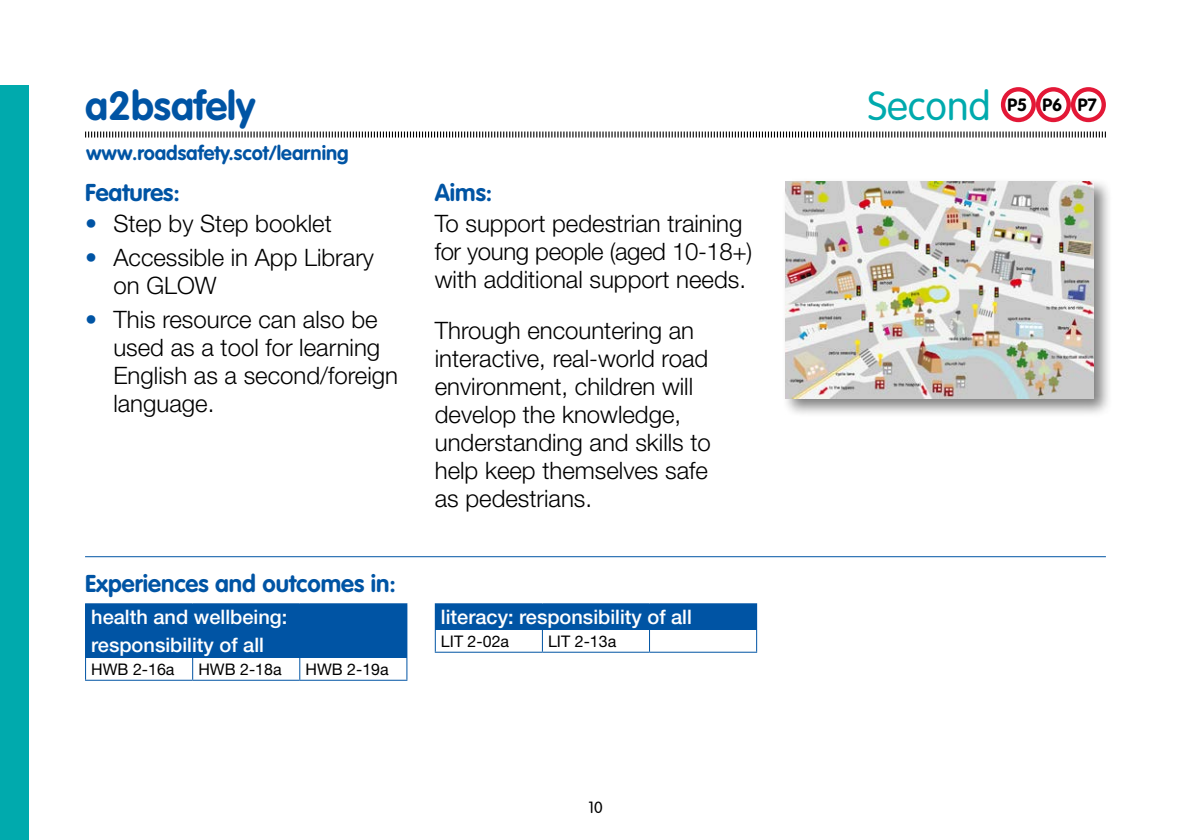
<style>
.page{position:relative;width:1191px;height:840px;background:#fff}
.page>*{position:absolute;margin:0;border:0;box-sizing:border-box;transform-origin:0 0}
.heading{font:700 40px "VAG Rounded Std";color:#0054a4}
.heading-2{font:300 40px "VAG Rounded Std";color:#00aaad}
.t1{font:300 24px/28px "Helvetica Neue LT Std";color:#000}
.t2{font:700 24px "VAG Rounded Std";color:#0054a4}
.t3{font:500 20px/28px "Helvetica Neue LT Std";color:#fff}
.t4{font:700 20px "VAG Rounded Std";color:#0054a4}
.t5{font:700 17.6px "VAG Rounded Std";color:#000}
.Table_text{font:16px "Helvetica Neue LT Std";color:#000}
.t6{font:300 16px "VAG Rounded Std";color:#000}
.s1{color:#0054a4}
</style>
<div class="page">
<div style="left:0;top:85px;width:28px;height:754px;background:#00aaad"></div>
<svg style="left:85px;top:131px;width:1021px;height:7px"></svg>
<svg style="left:1003px;top:89px;width:30px;height:31px"></svg>
<div style="left:1001px;top:87px;width:35px;height:35px;border:4px solid #e31837;border-radius:50%"></div>
<svg style="left:1038px;top:89px;width:30px;height:31px"></svg>
<div style="left:1036px;top:87px;width:35px;height:35px;border:4px solid #e31837;border-radius:50%"></div>
<svg style="left:1073px;top:89px;width:30px;height:31px"></svg>
<div style="left:1071px;top:87px;width:35px;height:35px;border:4px solid #e31837;border-radius:50%"></div>
<div style="left:782px;top:178px;width:331px;height:240px;background:#000;opacity:.5"></div>
<img style="left:785px;top:181px;width:308px;height:217px">
<hr style="left:85px;top:556px;width:1021px;height:1px;background:#0054a4">
<div style="left:86px;top:603px;width:321px;height:54px;background:#0054a4"></div>
<hr style="left:85px;top:603px;width:108px;height:1px;background:#0054a4">
<hr style="left:85px;top:604px;width:1px;height:52px;background:#0054a4">
<hr style="left:85px;top:656px;width:108px;height:1px;background:#0054a4">
<svg style="left:85px;top:657px;width:1px;height:22px"></svg>
<svg style="left:192px;top:657px;width:1px;height:22px"></svg>
<svg style="left:299px;top:657px;width:1px;height:22px"></svg>
<svg style="left:406px;top:657px;width:1px;height:22px"></svg>
<hr style="left:85px;top:679px;width:108px;height:1px;background:#0054a4">
<hr style="left:193px;top:679px;width:107px;height:1px;background:#0054a4">
<hr style="left:300px;top:679px;width:107px;height:1px;background:#0054a4">
<div style="left:435px;top:603px;width:321px;height:26px;background:#0054a4"></div>
<hr style="left:649px;top:603px;width:108px;height:1px;background:#0054a4">
<svg style="left:435px;top:629px;width:1px;height:22px"></svg>
<svg style="left:542px;top:629px;width:1px;height:22px"></svg>
<svg style="left:649px;top:629px;width:1px;height:22px"></svg>
<svg style="left:756px;top:604px;width:1px;height:47px"></svg>
<hr style="left:435px;top:651px;width:107px;height:1px;background:#0054a4">
<hr style="left:542px;top:651px;width:107px;height:1px;background:#0054a4">
<hr style="left:649px;top:651px;width:108px;height:1px;background:#0054a4">
<p class="heading" style="left:85px;top:82px;width:172px">a2bsafely</p>
<p class="heading-2" style="left:867px;top:83px;width:125px">Second</p>
<p class="t5" style="left:1007px;top:95px;width:21px">P5</p>
<p class="t5" style="left:1042px;top:95px;width:21px">P6</p>
<p class="t5" style="left:1077px;top:95px;width:21px">P7</p>
<p class="t4" style="left:86px;top:141px;width:264px">www.roadsafety.scot/learning</p>
<p class="t2" style="left:85px;top:179px;width:96px">Features:</p>
<p class="t1" style="left:85px;top:209px;width:248px"><span class="s1">•</span> Step by Step booklet</p>
<p class="t1" style="left:113px;top:243px;width:262px;text-indent:-28px"><span class="s1">•</span> Accessible in App Library on GLOW</p>
<p class="t1" style="left:113px;top:304px;width:286px;text-indent:-28px"><span class="s1">•</span> This resource can also be used as a tool for learning<br>English as a second/foreign language.</p>
<p class="t2" style="left:85px;top:569px;width:312px">Experiences and outcomes in:</p>
<p class="t3" style="left:91px;top:602px;width:198px">health and wellbeing: responsibility of all</p>
<p class="Table_text" style="left:91px;top:659px;width:85px">HWB 2-16a</p>
<p class="Table_text" style="left:198px;top:659px;width:85px">HWB 2-18a</p>
<p class="Table_text" style="left:305px;top:659px;width:85px">HWB 2-19a</p>
<p class="t2" style="left:435px;top:179px;width:59px">Aims:</p>
<p class="t1" style="left:435px;top:209px;width:319px">To support pedestrian training for young people (aged 10-18+) with additional support needs.</p>
<p class="t1" style="left:435px;top:316px;width:278px">Through encountering an interactive, real-world road environment, children will develop the knowledge, understanding and skills to help keep themselves safe as pedestrians.</p>
<p class="t3" style="left:441px;top:602px;width:252px">literacy: responsibility of all</p>
<p class="Table_text" style="left:441px;top:631px;width:70px">LIT 2-02a</p>
<p class="Table_text" style="left:548px;top:631px;width:70px">LIT 2-13a</p>
<p class="t6" style="left:588px;top:797px;width:16px">10</p>
</div>
